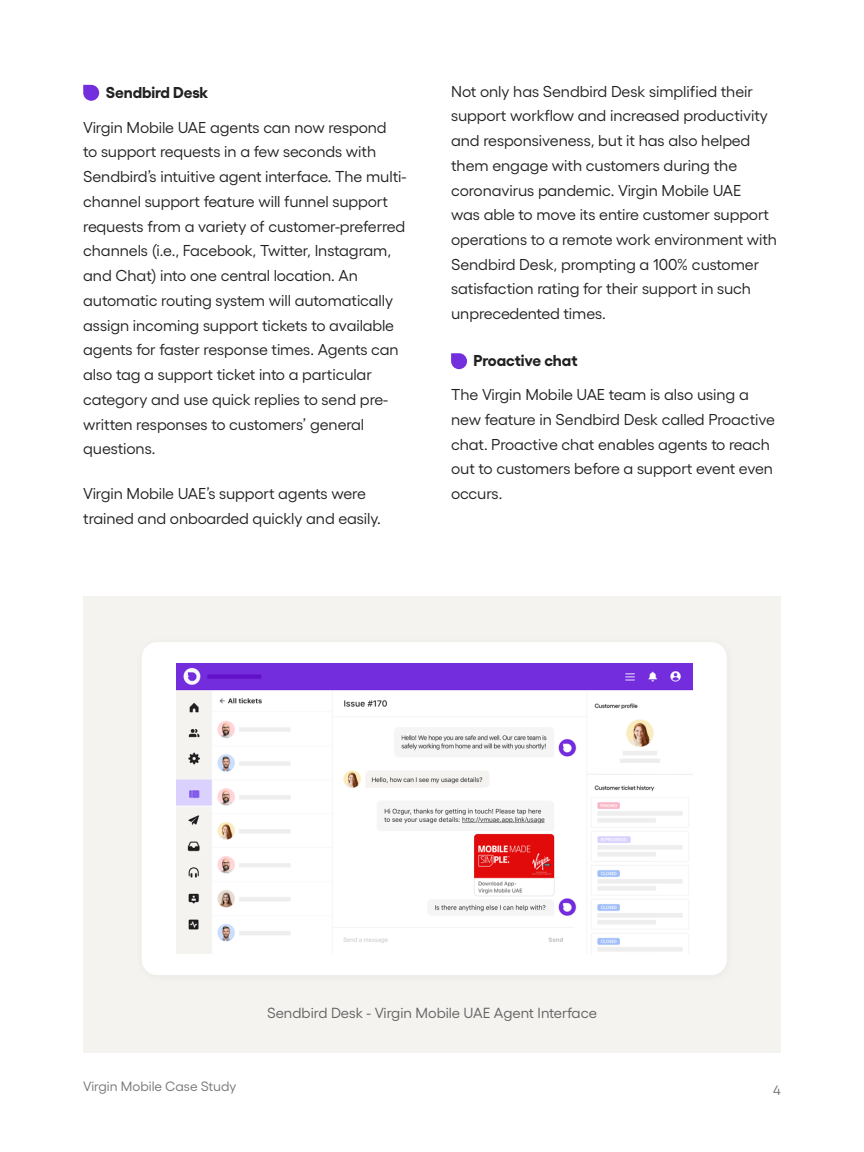
<style>
.page{position:relative;width:864px;height:1152px;background:#fff}
.page>*{position:absolute;margin:0;border:0;box-sizing:border-box;transform-origin:0 0}
.t1{font:15.75px/24.8px "Gellix";letter-spacing:-.005em;color:#212121}
.t2{font:700 15.75px "Gellix";letter-spacing:-.005em;color:#212121}
.t3{font:14.62px "Gellix";color:#616161}
.t4{font:13.5px "Gellix";color:#757575}
</style>
<div class="page">
<div style="left:83px;top:596px;width:698px;height:457px;background:#f5f3f0"></div>
<div style="left:142px;top:642px;width:585px;height:333px;background:#fff;border-radius:15px"></div>
<img style="left:176px;top:663px;width:516px;height:291px">
<svg style="left:83px;top:85px;width:16px;height:16px"></svg>
<svg style="left:451px;top:353px;width:16px;height:16px"></svg>
<p class="t2" style="left:106px;top:80px;width:104px">Sendbird Desk</p>
<p class="t1" style="left:83px;top:113px;width:325px">Virgin Mobile UAE agents can now respond<br>to support requests in a few seconds with Sendbird’s intuitive agent interface. The multi&shy;channel support feature will funnel support requests from a variety of customer-preferred channels (i.e., Facebook, Twitter, Instagram, and Chat) into one central location. An automatic routing system will automatically assign incoming support tickets to available agents for faster response times. Agents can also tag a support ticket into a particular category and use quick replies to send pre&shy;written responses to customers’ general questions.</p>
<p class="t1" style="left:83px;top:480px;width:299px">Virgin Mobile UAE’s support agents were trained and onboarded quickly and easily.</p>
<p class="t1" style="left:451px;top:77px;width:328px">Not only has Sendbird Desk simplified their support workflow and increased productivity and responsiveness, but it has also helped them engage with customers during the coronavirus pandemic. Virgin Mobile UAE<br>was able to move its entire customer support operations to a remote work environment with Sendbird Desk, prompting a 100% customer satisfaction rating for their support in such unprecedented times.</p>
<p class="t2" style="left:474px;top:348px;width:105px">Proactive chat</p>
<p class="t1" style="left:451px;top:381px;width:325px">The Virgin Mobile UAE team is also using a new feature in Sendbird Desk called Proactive chat. Proactive chat enables agents to reach out to customers before a support event even occurs.</p>
<p class="t3" style="left:267px;top:1001px;width:331px">Sendbird Desk - Virgin Mobile UAE Agent Interface</p>
<p class="t4" style="left:83px;top:1076px;width:155px">Virgin Mobile Case Study</p>
<p class="t4" style="left:773px;top:1080px;width:9px">4</p>
</div>
